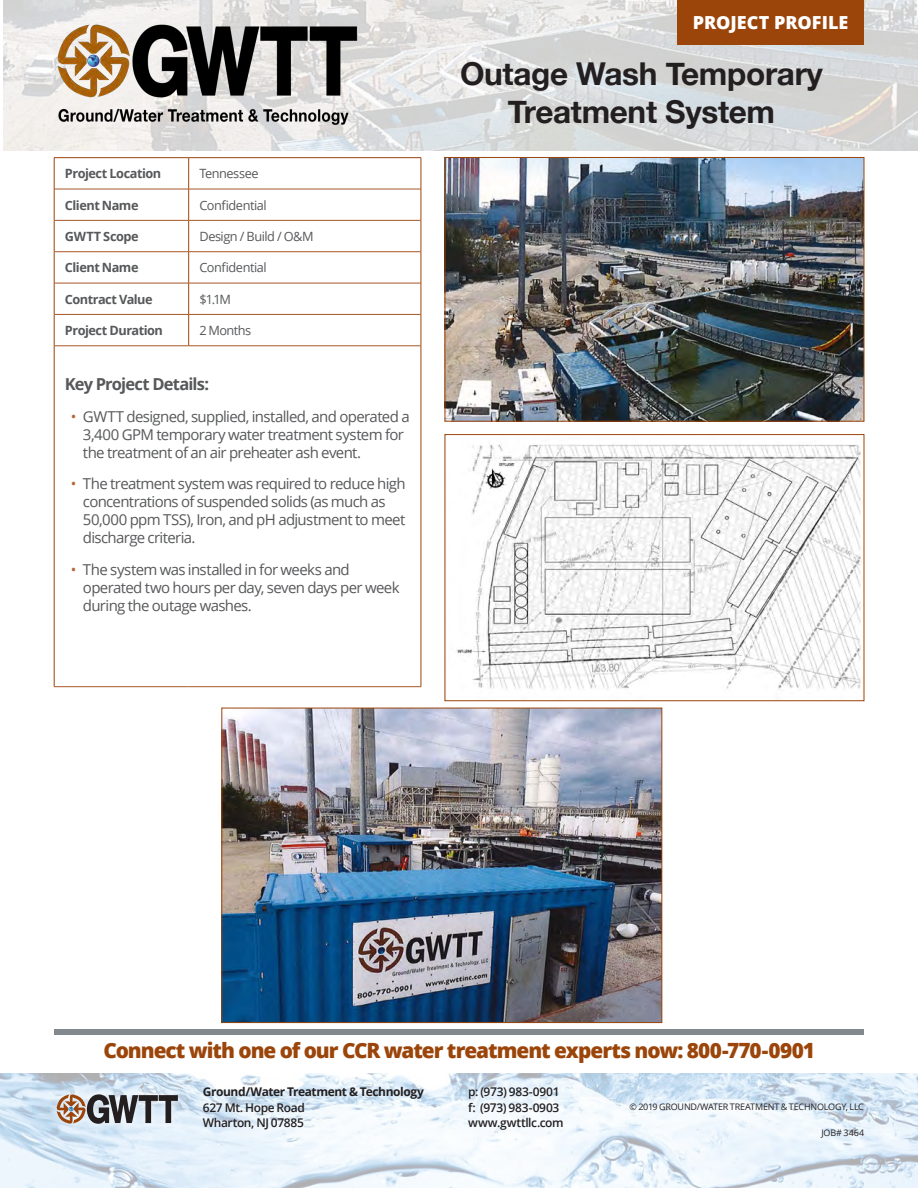
<style>
.page{position:relative;width:918px;height:1188px;background:#fff}
.page>*{position:absolute;margin:0;border:0;box-sizing:border-box;transform-origin:0 0}
.t1{font:700 31.5px "Helvetica Neue";letter-spacing:-.01em;color:#231f20}
.HEADLINE{font:800 21px "Open Sans";letter-spacing:-.05em;color:#9b450a}
.t2{font:800 18px "Open Sans";color:#fff}
.BODY_COPY{font:700 16.5px "Open Sans";letter-spacing:-.05em;color:#57585a}
.t3{font:15px/18px "Open Sans";letter-spacing:-.045em;color:#57585a}
.BODY_COPY-2{font:700 12.75px "Open Sans";letter-spacing:-.04em;color:#57585a}
.BODY_COPY-3{font:12.75px "Open Sans";letter-spacing:-.035em;color:#57585a}
.BODY_COPY-4{font:600 12px "Open Sans";letter-spacing:-.03em;color:#231f20}
.BODY_COPY-5{font:700 12px "Open Sans";letter-spacing:-.035em;color:#231f20}
.BODY_COPY-6{font:9px "Open Sans";letter-spacing:-.02em;color:#231f20}
.s1{color:#b4683c}
</style>
<div class="page">
<img style="left:0;top:1073px;width:918px;height:115px">
<img style="left:4px;top:0;width:914px;height:150px">
<img style="left:54px;top:14px;width:309px;height:112px">
<svg style="left:47px;top:1085px;width:140px;height:48px;background:#d5e5f3"></svg>
<svg style="left:57px;top:1094px;width:121px;height:30px;background:#918c8b"></svg>
<div style="left:677px;top:0;width:187px;height:44px;background:#9b450a"></div>
<img style="left:447px;top:159px;width:415px;height:260px">
<div style="left:445px;top:157px;width:419px;height:264px;border:1px solid #9b450a"></div>
<img style="left:456px;top:444px;width:405px;height:246px">
<div style="left:445px;top:434px;width:419px;height:267px;border:1px solid #9b450a"></div>
<div style="left:54px;top:1029px;width:810px;height:6px;background:#83888d"></div>
<hr style="left:54px;top:157px;width:135px;height:1px;background:#9b450a">
<hr style="left:54px;top:158px;width:1px;height:31px;background:#9b450a">
<hr style="left:189px;top:157px;width:232px;height:1px;background:#9b450a">
<hr style="left:188px;top:158px;width:1px;height:31px;background:#9b450a">
<hr style="left:421px;top:158px;width:1px;height:31px;background:#9b450a">
<hr style="left:54px;top:189px;width:1px;height:31px;background:#9b450a">
<hr style="left:188px;top:189px;width:1px;height:31px;background:#9b450a">
<hr style="left:421px;top:189px;width:1px;height:31px;background:#9b450a">
<hr style="left:54px;top:220px;width:1px;height:32px;background:#9b450a">
<hr style="left:188px;top:221px;width:1px;height:31px;background:#9b450a">
<hr style="left:421px;top:220px;width:1px;height:32px;background:#9b450a">
<hr style="left:54px;top:252px;width:1px;height:31px;background:#9b450a">
<hr style="left:188px;top:252px;width:1px;height:31px;background:#9b450a">
<hr style="left:421px;top:252px;width:1px;height:31px;background:#9b450a">
<hr style="left:54px;top:283px;width:1px;height:31px;background:#9b450a">
<hr style="left:188px;top:283px;width:1px;height:31px;background:#9b450a">
<hr style="left:421px;top:283px;width:1px;height:31px;background:#9b450a">
<hr style="left:54px;top:314px;width:1px;height:32px;background:#9b450a">
<hr style="left:188px;top:315px;width:1px;height:31px;background:#9b450a">
<hr style="left:421px;top:314px;width:1px;height:32px;background:#9b450a">
<hr style="left:54px;top:346px;width:1px;height:341px;background:#9b450a">
<hr style="left:421px;top:346px;width:1px;height:341px;background:#9b450a">
<hr style="left:54px;top:189px;width:135px;height:1px;background:#a75725">
<hr style="left:189px;top:189px;width:232px;height:1px;background:#a75725">
<hr style="left:54px;top:220px;width:135px;height:1px;background:#a75725">
<hr style="left:189px;top:220px;width:232px;height:1px;background:#a75725">
<hr style="left:54px;top:251px;width:135px;height:1px;background:#a75725">
<hr style="left:189px;top:251px;width:232px;height:1px;background:#a75725">
<hr style="left:54px;top:283px;width:135px;height:1px;background:#a75725">
<hr style="left:189px;top:283px;width:232px;height:1px;background:#a75725">
<hr style="left:54px;top:314px;width:135px;height:1px;background:#a75725">
<hr style="left:189px;top:314px;width:232px;height:1px;background:#a75725">
<hr style="left:54px;top:346px;width:135px;height:1px;background:#a75725">
<hr style="left:189px;top:346px;width:232px;height:1px;background:#a75725">
<hr style="left:54px;top:686px;width:135px;height:1px;background:#a75725">
<hr style="left:189px;top:686px;width:232px;height:1px;background:#a75725">
<img style="left:224px;top:710px;width:436px;height:311px">
<div style="left:222px;top:708px;width:440px;height:315px;border:1px solid #9b450a"></div>
<p class="t2" style="left:693px;top:9px;width:157px">PROJECT PROFILE</p>
<p class="BODY_COPY-2" style="left:65px;top:165px;width:98px">Project Location</p>
<p class="BODY_COPY-3" style="left:199px;top:165px;width:61px">Tennessee</p>
<p class="BODY_COPY-2" style="left:65px;top:196px;width:75px">Client Name</p>
<p class="BODY_COPY-3" style="left:199px;top:196px;width:69px">Confidential</p>
<p class="BODY_COPY-2" style="left:65px;top:227px;width:75px">GWTT Scope</p>
<p class="BODY_COPY-3" style="left:199px;top:228px;width:116px">Design / Build / O&amp;M</p>
<p class="BODY_COPY-2" style="left:65px;top:259px;width:75px">Client Name</p>
<p class="BODY_COPY-3" style="left:199px;top:259px;width:69px">Confidential</p>
<p class="BODY_COPY-2" style="left:65px;top:290px;width:89px">Contract Value</p>
<p class="BODY_COPY-3" style="left:199px;top:290px;width:33px">$1.1M</p>
<p class="BODY_COPY-2" style="left:65px;top:321px;width:99px">Project Duration</p>
<p class="BODY_COPY-3" style="left:199px;top:322px;width:53px">2 Months</p>
<p class="BODY_COPY" style="left:65px;top:373px;width:146px">Key Project Details:</p>
<p class="t3" style="left:83px;top:407px;width:328px;text-indent:-12px"><span class="s1">•</span> GWTT designed, supplied, installed, and operated a<br>3,400 GPM temporary water treatment system for the treatment of an air preheater ash event.</p>
<p class="t3" style="left:83px;top:475px;width:324px;text-indent:-12px"><span class="s1">•</span> The treatment system was required to reduce high concentrations of suspended solids (as much as 50,000 ppm TSS), Iron, and pH adjustment to meet discharge criteria.</p>
<p class="t3" style="left:83px;top:560px;width:318px;text-indent:-12px"><span class="s1">•</span> The system was installed in for weeks and operated two hours per day, seven days per week during the outage washes.</p>
<p class="t1" style="left:460px;top:54px;width:364px">Outage Wash Temporary</p>
<p class="t1" style="left:508px;top:92px;width:269px">Treatment System</p>
<p class="HEADLINE" style="left:103px;top:1034px;width:713px">Connect with one of our CCR water treatment experts now: 800-770-0901</p>
<p class="BODY_COPY-5" style="left:203px;top:1084px;width:223px">Ground/Water Treatment &amp; Technology</p>
<p class="BODY_COPY-4" style="left:203px;top:1099px;width:103px">627 Mt. Hope Road</p>
<p class="BODY_COPY-4" style="left:203px;top:1115px;width:103px">Wharton, NJ 07885</p>
<p class="BODY_COPY-4" style="left:468px;top:1084px;width:93px">p: (973) 983-0901</p>
<p class="BODY_COPY-4" style="left:468px;top:1099px;width:93px">f: (973) 983-0903</p>
<p class="BODY_COPY-4" style="left:468px;top:1115px;width:97px">www.gwttllc.com</p>
<p class="BODY_COPY-6" style="left:630px;top:1101px;width:236px">© 2019 GROUND/WATER TREATMENT &amp; TECHNOLOGY, LLC</p>
<p class="BODY_COPY-6" style="left:821px;top:1126px;width:44px">JOB# 3464</p>
</div>
